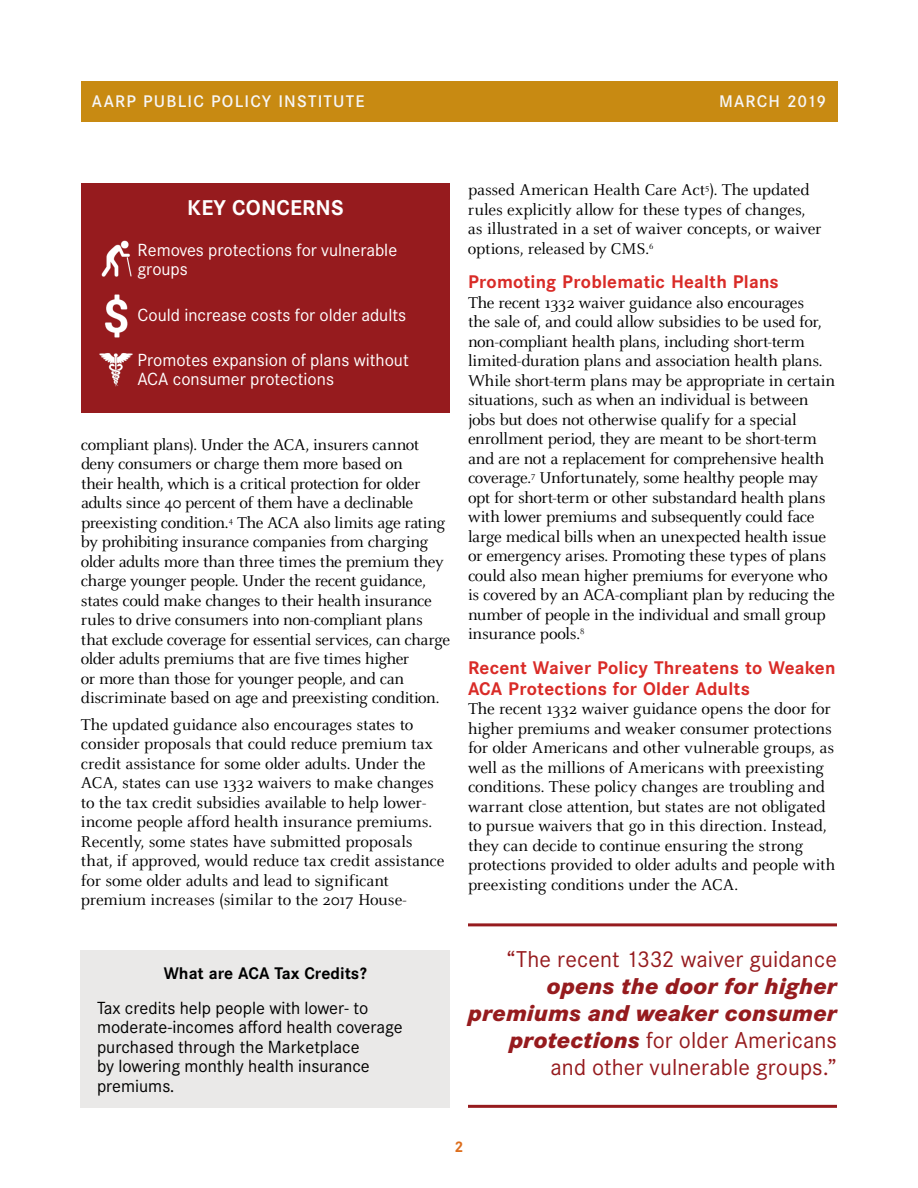
<style>
.page{position:relative;width:918px;height:1188px;background:#fff}
.page>*{position:absolute;margin:0;border:0;box-sizing:border-box;transform-origin:0 0}
.t1{font:italic 800 22.5px/27px "Corporate S";letter-spacing:.005em;color:#961b1e;text-align:right}
.t2{font:22.5px "Corporate S";letter-spacing:.005em;color:#961b1e}
.t3{font:700 21px "Corporate S";letter-spacing:.01em;color:#fff}
.t4{font:700 18px/21px "Corporate S";letter-spacing:.01em;color:#d92b27}
.t5{font:17.25px/19.5px "Celeste Pro";letter-spacing:-.015em;color:#000}
.t6{font:17.25px/19.5px "Corporate S";color:#000}
.t7{font:17.25px/19.5px "Corporate S";color:#fff}
.t8{font:500 16.5px "Corporate S";letter-spacing:.07em;color:#f6f6f7}
.t9{font:700 16.5px "Corporate S";color:#000}
.t10{font:700 15px "Corporate S";color:#dd6e1d}
.s1{font-weight:400;font-style:normal}
</style>
<div class="page">
<div style="left:81px;top:81px;width:756px;height:40px;background:#c88a12"></div>
<div style="left:81px;top:950px;width:369px;height:158px;background:#eae9e8"></div>
<div style="left:81px;top:183px;width:369px;height:229px;background:#961b1e"></div>
<hr style="left:468px;top:923px;width:369px;height:3px;background:#961b1e">
<hr style="left:468px;top:1105px;width:369px;height:3px;background:#961b1e">
<img style="left:101px;top:240px;width:31px;height:37px">
<img style="left:105px;top:294px;width:23px;height:44px">
<img style="left:99px;top:353px;width:34px;height:34px">
<p class="t8" style="left:92px;top:92px;width:274px">AARP PUBLIC POLICY INSTITUTE</p>
<p class="t8" style="left:719px;top:92px;width:109px">MARCH 2019</p>
<p class="t3" style="left:187px;top:195px;width:158px">KEY CONCERNS</p>
<p class="t7" style="left:138px;top:240px;width:261px">Removes protections for vulnerable groups</p>
<p class="t7" style="left:138px;top:306px;width:270px">Could increase costs for older adults</p>
<p class="t7" style="left:138px;top:350px;width:273px">Promotes expansion of plans without<br>ACA consumer protections</p>
<p class="t5" style="left:81px;top:435px;width:371px">compliant plans). Under the ACA, insurers cannot deny consumers or charge them more based on<br>their health, which is a critical protection for older adults since 40 percent of them have a declinable preexisting condition.<sup>4</sup> The ACA also limits age rating by prohibiting insurance companies from charging older adults more than three times the premium they charge younger people. Under the recent guidance, states could make changes to their health insurance rules to drive consumers into non-compliant plans that exclude coverage for essential services, can charge older adults premiums that are five times higher<br>or more than those for younger people, and can discriminate based on age and preexisting condition.</p>
<p class="t5" style="left:81px;top:714px;width:365px">The updated guidance also encourages states to consider proposals that could reduce premium tax credit assistance for some older adults. Under the ACA, states can use 1332 waivers to make changes to the tax credit subsidies available to help lower&shy;income people afford health insurance premiums.<br>Recently, some states have submitted proposals that, if approved, would reduce tax credit assistance for some older adults and lead to significant premium increases (similar to the 2017 House-</p>
<p class="t9" style="left:164px;top:963px;width:204px">What are ACA Tax Credits?</p>
<p class="t6" style="left:97px;top:998px;width:307px">Tax credits help people with lower- to moderate-incomes afford health coverage purchased through the Marketplace<br>by lowering monthly health insurance premiums.</p>
<p class="t5" style="left:468px;top:180px;width:343px">passed American Health Care Act<sup>5</sup>). The updated</p>
<p class="t5" style="left:468px;top:199px;width:355px">rules explicitly allow for these types of changes, as illustrated in a set of waiver concepts, or waiver options, released by CMS.<sup>6</sup></p>
<p class="t4" style="left:468px;top:272px;width:312px">Promoting Problematic Health Plans</p>
<p class="t5" style="left:468px;top:293px;width:369px">The recent 1332 waiver guidance also encourages<br>the sale of, and could allow subsidies to be used for, non-compliant health plans, including short-term limited-duration plans and association health plans.<br>While short-term plans may be appropriate in certain situations, such as when an individual is between jobs but does not otherwise qualify for a special enrollment period, they are meant to be short-term and are not a replacement for comprehensive health coverage.<sup>7</sup> Unfortunately, some healthy people may opt for short-term or other substandard health plans with lower premiums and subsequently could face large medical bills when an unexpected health issue or emergency arises. Promoting these types of plans could also mean higher premiums for everyone who is covered by an ACA-compliant plan by reducing the number of people in the individual and small group insurance pools.<sup>8</sup></p>
<p class="t4" style="left:468px;top:657px;width:369px">Recent Waiver Policy Threatens to Weaken<br>ACA Protections for Older Adults</p>
<p class="t5" style="left:468px;top:699px;width:369px">The recent 1332 waiver guidance opens the door for higher premiums and weaker consumer protections for older Americans and other vulnerable groups, as well as the millions of Americans with preexisting conditions. These policy changes are troubling and warrant close attention, but states are not obligated to pursue waivers that go in this direction. Instead, they can decide to continue ensuring the strong protections provided to older adults and people with preexisting conditions under the ACA.</p>
<h1 class="t2" style="left:506px;top:946px;width:332px">“The recent 1332 waiver guidance</h1>
<h1 class="t1" style="left:468px;top:972px;width:370px">opens the door for higher premiums and weaker consumer protections <span class="s1">for older Americans and other vulnerable groups.”</span></h1>
<p class="t10" style="left:454px;top:1137px;width:11px">2</p>
</div>
